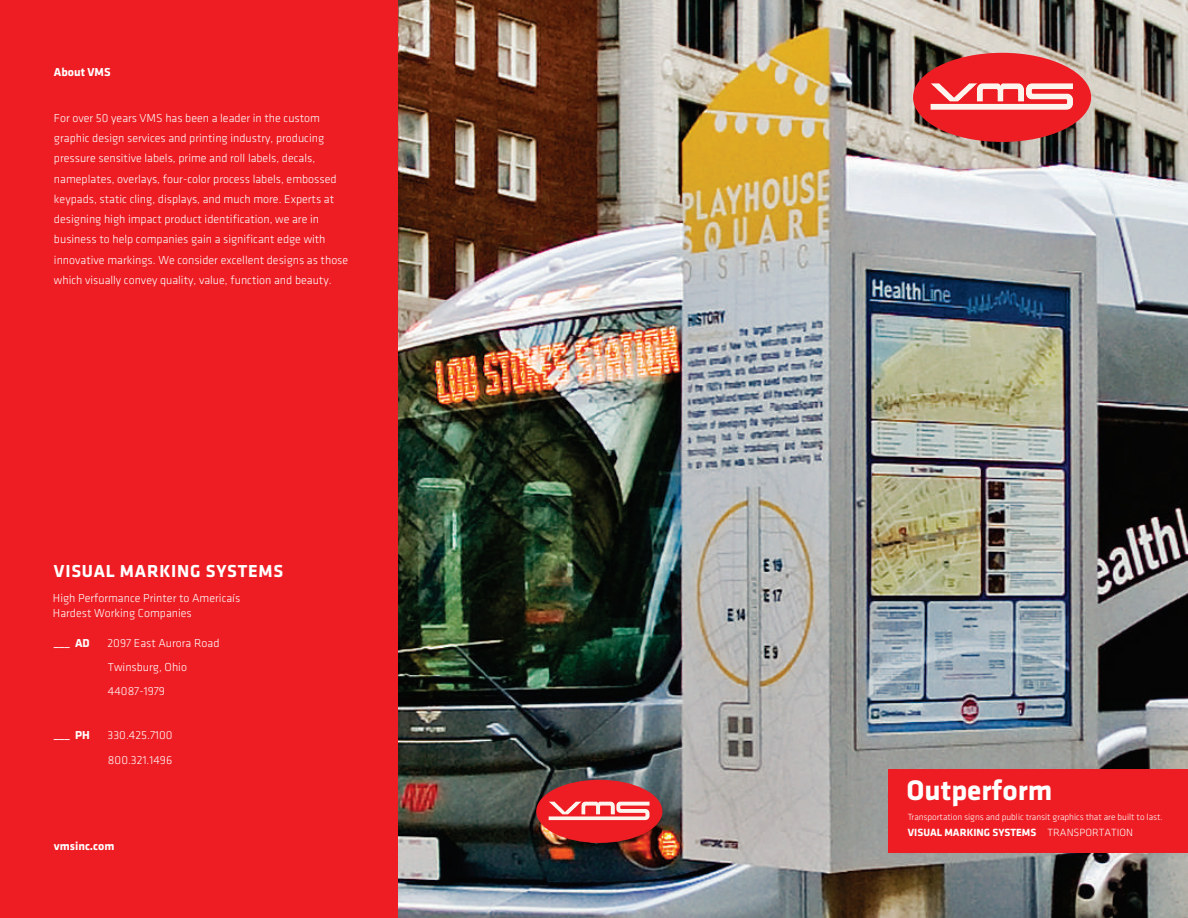
<style>
.page{position:relative;width:1188px;height:918px;background:#fff}
.page>*{position:absolute;margin:0;border:0;box-sizing:border-box;transform-origin:0 0}
.t1{font:700 29.4px "Klavika";color:#fff}
.t2{font:700 18px "Klavika";letter-spacing:.04em;color:#fff}
.t3{font:300 12px/20.2px "Klavika";color:#fff}
.t4{font:700 12px "Klavika";color:#fff}
.t5{font:700 10.8px "Klavika";color:#fff}
.t6{font:300 9.3px "Klavika";letter-spacing:-.005em;color:#fff}
.s1{font-weight:300}
</style>
<div class="page">
<img style="left:397px;top:0;width:791px;height:918px">
<div style="left:0;top:0;width:397px;height:918px;background:#ee1d23"></div>
<div style="left:913px;top:53px;width:178px;height:89px;background:#ee1d23;border-radius:50%"></div>
<img style="left:931px;top:83px;width:142px;height:27px">
<div style="left:536px;top:780px;width:126px;height:63px;background:#ee1d23;border-radius:50%"></div>
<img style="left:549px;top:801px;width:101px;height:19px">
<div style="left:888px;top:770px;width:300px;height:83px;background:#ee1d23"></div>
<p class="t4" style="left:54px;top:65px;width:58px">About VMS</p>
<p class="t3" style="left:54px;top:108px;width:296px">For over 50 years VMS has been a leader in the custom graphic design services and printing industry, producing pressure sensitive labels, prime and roll labels, decals, nameplates, overlays, four-color process labels, embossed keypads, static cling, displays, and much more. Experts at designing high impact product identification, we are in business to help companies gain a significant edge with innovative markings. We consider excellent designs as those which visually convey quality, value, function and beauty.</p>
<h2 class="t2" style="left:54px;top:561px;width:231px">VISUAL MARKING SYSTEMS</h2>
<p class="t3" style="left:53px;top:591px;width:189px;line-height:14.9px">High Performance Printer to Americaís<br>Hardest Working Companies</p>
<p class="t4" style="left:54px;top:636px;width:37px">___ AD</p>
<p class="t3" style="left:107px;top:631px;width:114px;line-height:24.3px">2097 East Aurora Road<br>Twinsburg, Ohio<br>44087-1979</p>
<p class="t4" style="left:54px;top:729px;width:37px">___ PH</p>
<p class="t3" style="left:108px;top:723px;width:67px;line-height:24.3px">330.425.7100<br>800.321.1496</p>
<p class="t4" style="left:54px;top:840px;width:62px">vmsinc.com</p>
<h1 class="t1" style="left:906px;top:774px;width:147px">Outperform</h1>
<p class="t6" style="left:908px;top:812px;width:257px">Transportation signs and public transit graphics that are built to last.</p>
<p class="t5" style="left:908px;top:827px;width:227px">VISUAL MARKING SYSTEMS <span class="s1">TRANSPORTATION</span></p>
</div>
